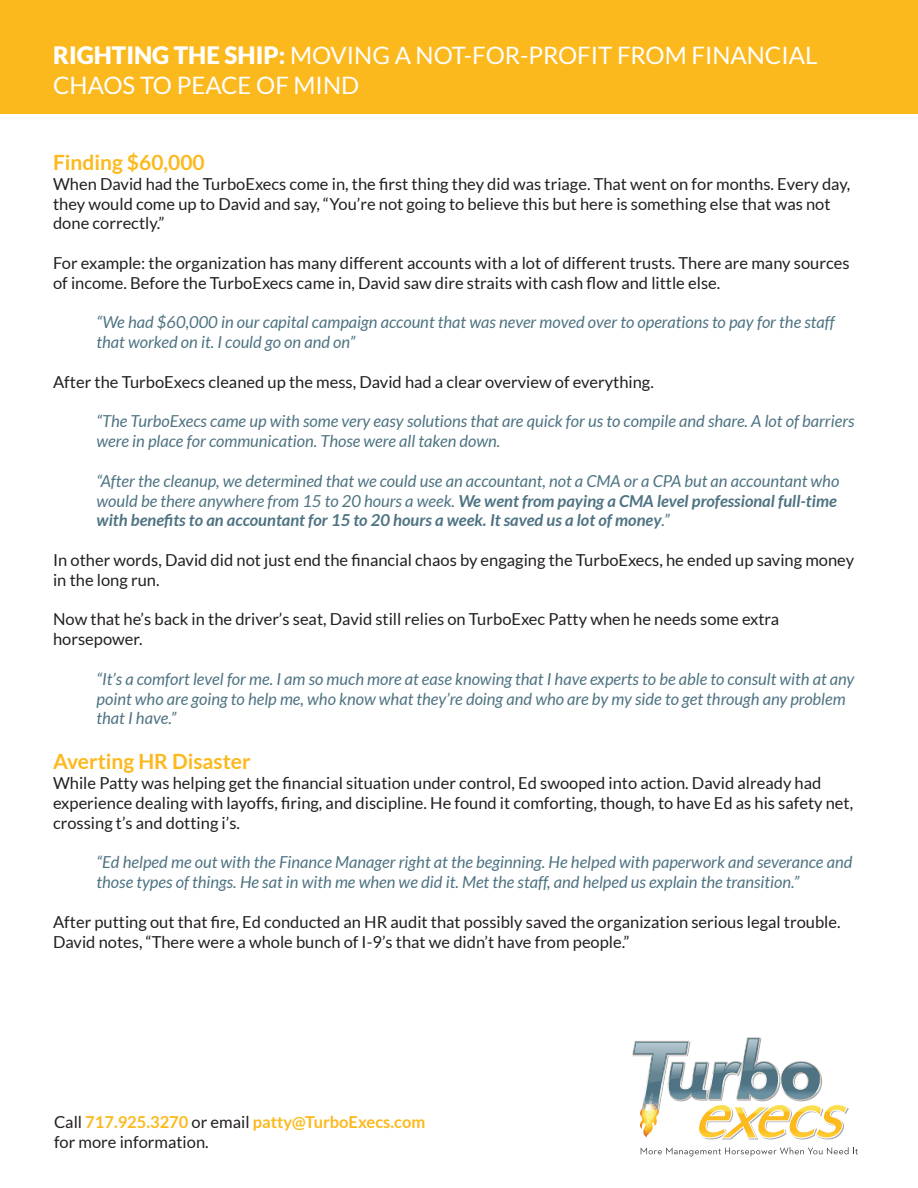
<style>
.page{position:relative;width:918px;height:1188px;background:#fff}
.page>*{position:absolute;margin:0;border:0;box-sizing:border-box;transform-origin:0 0}
.t1{font:24px/30px "Lato";color:#fff}
.t2{font:700 21px "Lato";color:#fcb91e}
.t3{font:16.5px/19.8px "Lato";color:#231f20}
.t4{font:italic 16.5px/19.8px "Lato";color:#4e7382}
.t5{font:700 16.5px "Lato";color:#fcb91e}
.s1{font-weight:900}
.s2{font-weight:700}
.s3{font-weight:400;color:#231f20}
</style>
<div class="page">
<div style="left:0;top:0;width:918px;height:113px;background:#fcb91e"></div>
<img style="left:721px;top:1139px;width:49px;height:1px">
<svg style="left:641px;top:1147px;width:217px;height:9px"></svg>
<svg style="left:632px;top:1037px;width:216px;height:102px"></svg>
<p class="t1" style="left:53px;top:40px;width:766px"><span class="s1">RIGHTING THE SHIP:</span> MOVING A NOT-FOR-PROFIT FROM FINANCIAL<br>CHAOS TO PEACE OF MIND</p>
<p class="t2" style="left:53px;top:150px;width:153px">Finding $60,000</p>
<p class="t3" style="left:53px;top:174px;width:799px">When David had the TurboExecs come in, the first thing they did was triage. That went on for months. Every day, they would come up to David and say, “You’re not going to believe this but here is something else that was not done correctly.”</p>
<p class="t3" style="left:53px;top:253px;width:798px">For example: the organization has many different accounts with a lot of different trusts. There are many sources of income. Before the TurboExecs came in, David saw dire straits with cash flow and little else.</p>
<p class="t4" style="left:97px;top:313px;width:740px">“We had $60,000 in our capital campaign account that was never moved over to operations to pay for the staff that worked on it. I could go on and on”</p>
<p class="t3" style="left:53px;top:372px;width:602px">After the TurboExecs cleaned up the mess, David had a clear overview of everything.</p>
<p class="t4" style="left:97px;top:412px;width:760px">“The TurboExecs came up with some very easy solutions that are quick for us to compile and share. A lot of barriers were in place for communication. Those were all taken down.</p>
<p class="t4" style="left:97px;top:471px;width:744px">“After the cleanup, we determined that we could use an accountant, not a CMA or a CPA but an accountant who would be there anywhere from 15 to 20 hours a week. <span class="s2">We went from paying a CMA level professional full-time with benefits to an accountant for 15 to 20 hours a week. It saved us a lot of money</span>.”</p>
<p class="t3" style="left:53px;top:550px;width:803px">In other words, David did not just end the financial chaos by engaging the TurboExecs, he ended up saving money in the long run.</p>
<p class="t3" style="left:53px;top:609px;width:728px">Now that he’s back in the driver’s seat, David still relies on TurboExec Patty when he needs some extra horsepower.</p>
<p class="t4" style="left:97px;top:669px;width:759px">“It’s a comfort level for me. I am so much more at ease knowing that I have experts to be able to consult with at any point who are going to help me, who know what they’re doing and who are by my side to get through any problem that I have.”</p>
<p class="t2" style="left:53px;top:750px;width:199px">Averting HR Disaster</p>
<p class="t3" style="left:53px;top:773px;width:802px">While Patty was helping get the financial situation under control, Ed swooped into action. David already had experience dealing with layoffs, firing, and discipline. He found it comforting, though, to have Ed as his safety net, crossing t’s and dotting i’s.</p>
<p class="t4" style="left:97px;top:853px;width:757px">“Ed helped me out with the Finance Manager right at the beginning. He helped with paperwork and severance and those types of things. He sat in with me when we did it. Met the staff, and helped us explain the transition.”</p>
<p class="t3" style="left:53px;top:912px;width:789px">After putting out that fire, Ed conducted an HR audit that possibly saved the organization serious legal trouble.<br>David notes, “There were a whole bunch of I-9’s that we didn’t have from people.”</p>
<p class="t5" style="left:54px;top:1113px;width:373px"><span class="s3">Call</span> 717.925.3270 <span class="s3">or email</span> patty@TurboExecs.com</p>
<p class="t3" style="left:54px;top:1132px;width:156px">for more information.</p>
</div>
